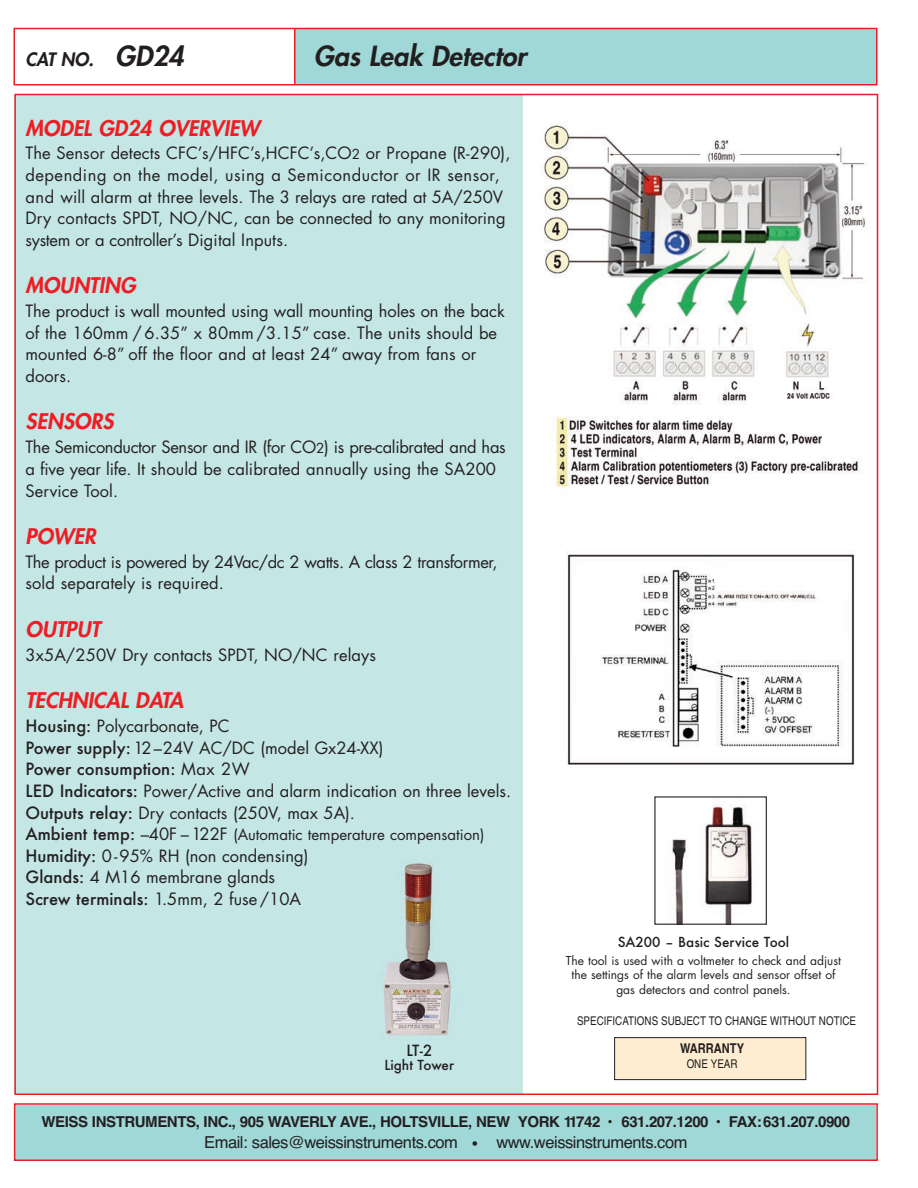
<style>
.page{position:relative;width:918px;height:1188px;background:#fff}
.page>*{position:absolute;margin:0;border:0;box-sizing:border-box;transform-origin:0 0}
.t1{font:italic 800 27px "Futura";color:#231f20}
.t2{font:italic 800 21px "Futura";color:#ee1d23}
.t3{font:italic 800 18px "Futura";color:#231f20}
.t4{font:16.5px/21.6px "Futura";color:#231f20}
.t5{font:16.5px/21.6px "Futura";letter-spacing:-.025em;color:#231f20}
.t6{font:16.5px "Helvetica";letter-spacing:-.03em;color:#231f20}
.t7{font:700 15px "Helvetica";letter-spacing:-.03em;color:#231f20}
.t8{font:15px "Futura";color:#231f20}
.t9{font:500 15px "Futura";color:#231f20}
.t10{font:500 13.5px "Futura";color:#231f20}
.t11{font:700 condensed 13.5px "Helvetica";color:#231f20}
.t12{font:12px/14.4px "Futura";color:#231f20;text-align:center}
.t13{font:condensed 12px "Helvetica";color:#231f20}
.s1{font-size:27px}
.s2{font-size:13.5px}
.s3{font-weight:500}
.s4{font-weight:500;font-size:16.5px}
.s5{font-size:16.5px}
.s6{font-size:21px}
</style>
<div class="page">
<div style="left:14px;top:95px;width:509px;height:998px;background:#c4e6e5"></div>
<div style="left:296px;top:29px;width:580px;height:56px;background:#9fd8d7"></div>
<div style="left:14px;top:28px;width:864px;height:58px;border:2px solid #ee1d23"></div>
<div style="left:15px;top:1105px;width:861px;height:55px;background:#9fd8d7"></div>
<div style="left:14px;top:1103px;width:864px;height:58px;border:2px solid #ee1d23"></div>
<div style="left:615px;top:1038px;width:191px;height:42px;background:#feedd0"></div>
<div style="left:614px;top:1037px;width:192px;height:43px;border:1px solid #231f20"></div>
<img style="left:543px;top:124px;width:322px;height:363px">
<img style="left:566px;top:550px;width:289px;height:215px">
<img style="left:672px;top:804px;width:80px;height:119px">
<div style="left:654px;top:796px;width:113px;height:129px;border:1px solid #231f20"></div>
<img style="left:383px;top:863px;width:68px;height:173px">
<hr style="left:294px;top:28px;width:2px;height:56px;background:#ee1d23">
<p class="t3" style="left:26px;top:51px;width:160px">CAT NO. <span class="s1">GD24</span></p>
<h1 class="t1" style="left:314px;top:43px;width:214px">Gas Leak Detector</h1>
<p class="t2" style="left:26px;top:118px;width:236px">MODEL GD24 OVERVIEW</p>
<p class="t4" style="left:26px;top:144px;width:487px">The Sensor detects CFC’s/HFC’s,HCFC’s,CO<span class="s2">2</span> or Propane (R-290), depending on the model, using a Semiconductor or IR sensor, and will alarm at three levels. The 3 relays are rated at 5A/250V Dry contacts SPDT, NO/NC, can be connected to any monitoring system or a controller’s Digital Inputs.</p>
<p class="t2" style="left:26px;top:276px;width:112px">MOUNTING</p>
<p class="t4" style="left:26px;top:302px;width:481px">The product is wall mounted using wall mounting holes on the back of the 160mm / 6.35” x 80mm /3.15” case. The units should be mounted 6-8” off the floor and at least 24” away from fans or doors.</p>
<p class="t2" style="left:26px;top:412px;width:90px">SENSORS</p>
<p class="t4" style="left:25px;top:438px;width:482px">The Semiconductor Sensor and IR (for CO<span class="s2">2</span>) is pre-calibrated and has a five year life. It should be calibrated annually using the SA200<br>Service Tool.</p>
<p class="t2" style="left:26px;top:526px;width:72px">POWER</p>
<p class="t5" style="left:26px;top:552px;width:474px">The product is powered by 24Vac/dc 2 watts. A class 2 transformer, sold separately is required.</p>
<p class="t2" style="left:26px;top:619px;width:76px">OUTPUT</p>
<p class="t4" style="left:26px;top:645px;width:352px">3x5A/250V Dry contacts SPDT, NO/NC relays</p>
<p class="t2" style="left:26px;top:690px;width:159px">TECHNICAL DATA</p>
<p class="t4" style="left:26px;top:716px;width:487px"><span class="s3">Housing:</span> Polycarbonate, PC<br><span class="s3">Power supply:</span>12–24V AC/DC (model Gx24-XX)<br><span class="s3">Power consumption:</span> Max 2W<br><span class="s3">LED Indicators:</span> Power/Active and alarm indication on three levels.<br><span class="s3">Outputs relay:</span> Dry contacts (250V, max 5A).</p>
<p class="t8" style="left:26px;top:828px;width:460px"><span class="s4">Ambient temp:</span> <span class="s5">–40F –122F</span> (Automatic temperature compensation)</p>
<p class="t4" style="left:26px;top:846px;width:285px"><span class="s3">Humidity:</span> 0-95% RH (non condensing)<br><span class="s3">Glands:</span> 4 M16 membrane glands<br><span class="s3">Screw terminals:</span> 1.5mm, 2 fuse /10A</p>
<p class="t9" style="left:406px;top:1042px;width:27px">LT-2</p>
<p class="t10" style="left:385px;top:1058px;width:71px">Light Tower</p>
<p class="t10" style="left:618px;top:934px;width:173px">SA200 – Basic Service Tool</p>
<p class="t12" style="left:566px;top:954px;width:277px">The tool is used with a voltmeter to check and adjust the settings of the alarm levels and sensor offset of gas detectors and control panels.</p>
<p class="t13" style="left:577px;top:1016px;width:281px">SPECIFICATIONS SUBJECT TO CHANGE WITHOUT NOTICE</p>
<p class="t11" style="left:680px;top:1043px;width:65px">WARRANTY</p>
<p class="t13" style="left:687px;top:1060px;width:52px">ONE YEAR</p>
<p class="t7" style="left:41px;top:1113px;width:810px">WEISS INSTRUMENTS, INC., 905 WAVERLY AVE., HOLTSVILLE, NEW YORK 11742 • 631.207.1200 • FAX:631.207.0900</p>
<p class="t6" style="left:204px;top:1133px;width:485px">Email: sales@weissinstruments.com <span class="s6">•</span> www.weissinstruments.com</p>
</div>
